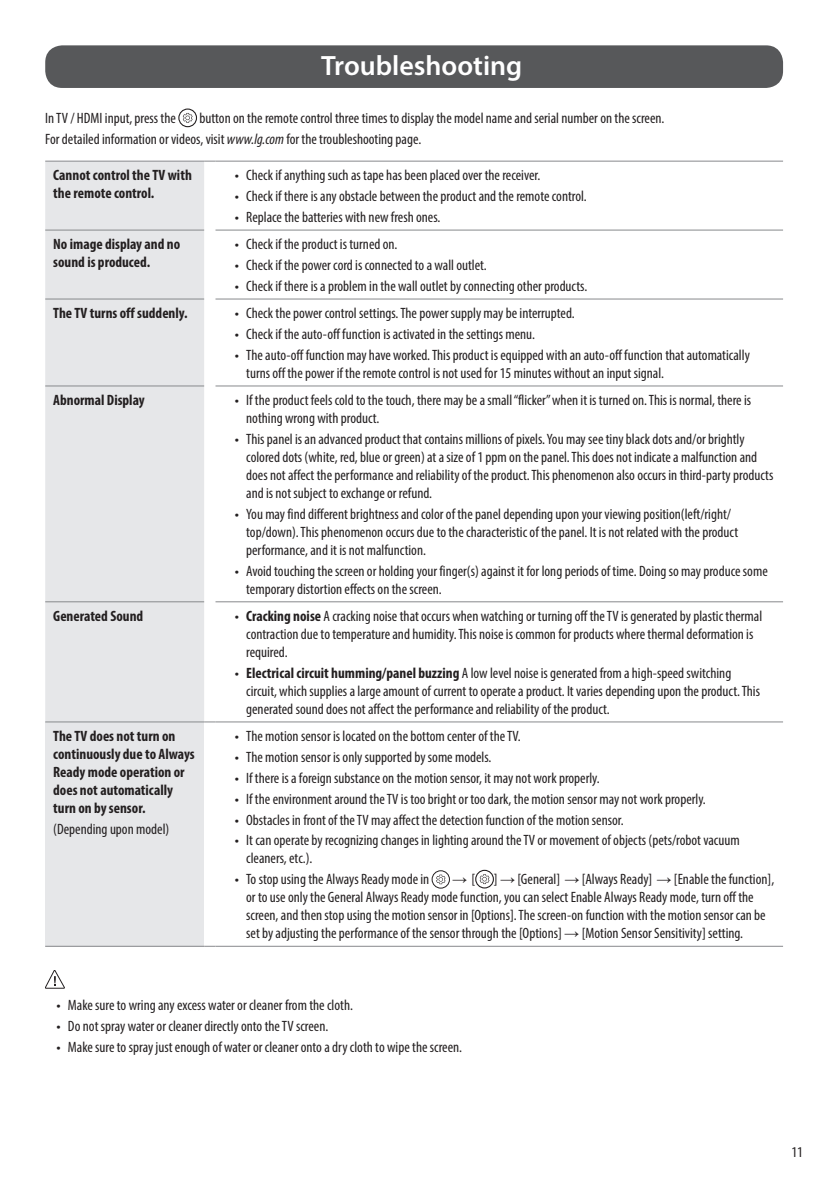
<style>
.page{position:relative;width:840px;height:1191px;background:#fff}
.page>*{position:absolute;margin:0;border:0;box-sizing:border-box;transform-origin:0 0}
.t1{font:600 28px "Myriad Pro";color:#fff}
.Body{font:condensed 15px/18px "Myriad Pro";color:#231f20}
.Body_Bold{font:700 condensed 15px/18px "Myriad Pro";color:#231f20}
.s1{font-style:italic}
.s2{font-family:"LG Smart";font-stretch:normal}
.s3{font-weight:700}
.s4{font-family:"Arial";font-stretch:normal}
</style>
<div class="page">
<div style="left:45px;top:45px;width:737px;height:43px;background:#57585a;border-radius:17px"></div>
<div style="left:178px;top:108px;width:19px;height:19px;border:1px solid #231f20;border-radius:50%"></div>
<svg style="left:183px;top:113px;width:9px;height:10px"></svg>
<div style="left:45px;top:162px;width:159px;height:559px;background:#e6e7e9"></div>
<div style="left:45px;top:722px;width:159px;height:224px;background:#e6e7e9"></div>
<hr style="left:45px;top:230px;width:159px;height:1px;background:#87898c">
<hr style="left:215px;top:230px;width:567px;height:1px;background:#87898c">
<hr style="left:45px;top:299px;width:159px;height:1px;background:#87898c">
<hr style="left:215px;top:299px;width:567px;height:1px;background:#87898c">
<hr style="left:45px;top:385px;width:159px;height:1px;background:#87898c">
<hr style="left:215px;top:385px;width:567px;height:1px;background:#87898c">
<hr style="left:45px;top:601px;width:159px;height:1px;background:#87898c">
<hr style="left:45px;top:721px;width:159px;height:1px;background:#87898c">
<hr style="left:45px;top:946px;width:159px;height:1px;background:#87898c">
<hr style="left:215px;top:601px;width:567px;height:1px;background:#87898c">
<hr style="left:45px;top:161px;width:159px;height:1px;background:#87898c">
<hr style="left:215px;top:161px;width:567px;height:1px;background:#87898c">
<hr style="left:215px;top:721px;width:567px;height:1px;background:#87898c">
<hr style="left:215px;top:946px;width:567px;height:1px;background:#87898c">
<svg style="left:432px;top:870px;width:17px;height:18px"></svg>
<div style="left:431px;top:870px;width:18px;height:18px;border:1px solid #231f20;border-radius:50%"></div>
<svg style="left:436px;top:874px;width:9px;height:10px"></svg>
<div style="left:475px;top:869px;width:18px;height:19px;border:1px solid #231f20;border-radius:50%"></div>
<svg style="left:479px;top:874px;width:10px;height:10px"></svg>
<svg style="left:45px;top:970px;width:20px;height:18px"></svg>
<p class="t1" style="left:321px;top:48px;width:203px">Troubleshooting</p>
<p class="Body" style="left:45px;top:109px;width:132px">In TV / HDMI input, press the</p>
<p class="Body" style="left:199px;top:109px;width:466px">button on the remote control three times to display the model name and serial number on the screen.</p>
<p class="Body" style="left:45px;top:130px;width:377px">For detailed information or videos, visit <span class="s1">www.lg.com</span> for the troubleshooting page.</p>
<p class="Body_Bold" style="left:53px;top:166px;width:140px">Cannot control the TV with the remote control.</p>
<p class="Body" style="left:235px;top:166px;width:307px"><span class="s2">•</span> Check if anything such as tape has been placed over the receiver.</p>
<p class="Body" style="left:235px;top:187px;width:353px"><span class="s2">•</span> Check if there is any obstacle between the product and the remote control.</p>
<p class="Body" style="left:235px;top:208px;width:207px"><span class="s2">•</span> Replace the batteries with new fresh ones.</p>
<p class="Body_Bold" style="left:53px;top:235px;width:128px">No image display and no sound is produced.</p>
<p class="Body" style="left:235px;top:235px;width:164px"><span class="s2">•</span> Check if the product is turned on.</p>
<p class="Body" style="left:235px;top:256px;width:253px"><span class="s2">•</span> Check if the power cord is connected to a wall outlet.</p>
<p class="Body" style="left:235px;top:277px;width:354px"><span class="s2">•</span> Check if there is a problem in the wall outlet by connecting other products.</p>
<p class="Body_Bold" style="left:53px;top:304px;width:136px">The TV turns off suddenly.</p>
<p class="Body" style="left:235px;top:304px;width:341px"><span class="s2">•</span> Check the power control settings. The power supply may be interrupted.</p>
<p class="Body" style="left:235px;top:325px;width:301px"><span class="s2">•</span> Check if the auto-off function is activated in the settings menu.</p>
<p class="Body" style="left:246px;top:346px;width:505px;text-indent:-11px"><span class="s2">•</span> The auto-off function may have worked. This product is equipped with an auto-off function that automatically turns off the power if the remote control is not used for 15 minutes without an input signal.</p>
<p class="Body_Bold" style="left:53px;top:391px;width:93px">Abnormal Display</p>
<p class="Body" style="left:246px;top:391px;width:506px;text-indent:-11px"><span class="s2">•</span> If the product feels cold to the touch, there may be a small “flicker” when it is turned on. This is normal, there is nothing wrong with product.</p>
<p class="Body" style="left:246px;top:430px;width:528px;text-indent:-11px"><span class="s2">•</span> This panel is an advanced product that contains millions of pixels. You may see tiny black dots and/or brightly colored dots (white, red, blue or green) at a size of 1 ppm on the panel. This does not indicate a malfunction and does not affect the performance and reliability of the product. This phenomenon also occurs in third-party products and is not subject to exchange or refund.</p>
<p class="Body" style="left:246px;top:505px;width:493px;text-indent:-11px"><span class="s2">•</span> You may find different brightness and color of the panel depending upon your viewing position(left/right/ top/down). This phenomenon occurs due to the characteristic of the panel. It is not related with the product performance, and it is not malfunction.</p>
<p class="Body" style="left:246px;top:561px;width:523px;text-indent:-11px"><span class="s2">•</span> Avoid touching the screen or holding your finger(s) against it for long periods of time. Doing so may produce some temporary distortion effects on the screen.</p>
<p class="Body_Bold" style="left:53px;top:607px;width:91px">Generated Sound</p>
<p class="Body" style="left:246px;top:607px;width:517px;text-indent:-11px"><span class="s2">•</span> <span class="s3">Cracking noise</span> A cracking noise that occurs when watching or turning off the TV is generated by plastic thermal contraction due to temperature and humidity. This noise is common for products where thermal deformation is required.</p>
<p class="Body" style="left:246px;top:664px;width:515px;text-indent:-11px"><span class="s2">•</span> <span class="s3">Electrical circuit humming/panel buzzing</span> A low level noise is generated from a high-speed switching circuit, which supplies a large amount of current to operate a product. It varies depending upon the product. This generated sound does not affect the performance and reliability of the product.</p>
<p class="Body_Bold" style="left:53px;top:727px;width:143px">The TV does not turn on continuously due to Always<br>Ready mode operation or does not automatically turn on by sensor.</p>
<p class="Body" style="left:53px;top:820px;width:117px">(Depending upon model)</p>
<p class="Body" style="left:235px;top:727px;width:287px"><span class="s2">•</span> The motion sensor is located on the bottom center of the TV.</p>
<p class="Body" style="left:235px;top:748px;width:258px"><span class="s2">•</span> The motion sensor is only supported by some models.</p>
<p class="Body" style="left:235px;top:768px;width:366px"><span class="s2">•</span> If there is a foreign substance on the motion sensor, it may not work properly.</p>
<p class="Body" style="left:235px;top:789px;width:472px"><span class="s2">•</span> If the environment around the TV is too bright or too dark, the motion sensor may not work properly.</p>
<p class="Body" style="left:235px;top:810px;width:390px"><span class="s2">•</span> Obstacles in front of the TV may affect the detection function of the motion sensor.</p>
<p class="Body" style="left:246px;top:831px;width:495px;text-indent:-11px"><span class="s2">•</span> It can operate by recognizing changes in lighting around the TV or movement of objects (pets/robot vacuum cleaners, etc.).</p>
<p class="Body" style="left:235px;top:870px;width:196px"><span class="s2">•</span> To stop using the Always Ready mode in</p>
<p class="Body" style="left:246px;top:870px;width:529px;text-indent:206px"><span class="s4">→</span> [ ] <span class="s4">→</span> [General] <span class="s4">→</span> [Always Ready] <span class="s4">→</span> [Enable the function], or to use only the General Always Ready mode function, you can select Enable Always Ready mode, turn off the screen, and then stop using the motion sensor in [Options]. The screen-on function with the motion sensor can be set by adjusting the performance of the sensor through the [Options] <span class="s4">→</span> [Motion Sensor Sensitivity] setting.</p>
<p class="Body" style="left:57px;top:996px;width:298px"><span class="s2">•</span> Make sure to wring any excess water or cleaner from the cloth.</p>
<p class="Body" style="left:57px;top:1016px;width:273px"><span class="s2">•</span> Do not spray water or cleaner directly onto the TV screen.</p>
<p class="Body" style="left:57px;top:1037px;width:407px"><span class="s2">•</span> Make sure to spray just enough of water or cleaner onto a dry cloth to wipe the screen.</p>
<p class="Body" style="left:791px;top:1142px;width:13px">11</p>
</div>
